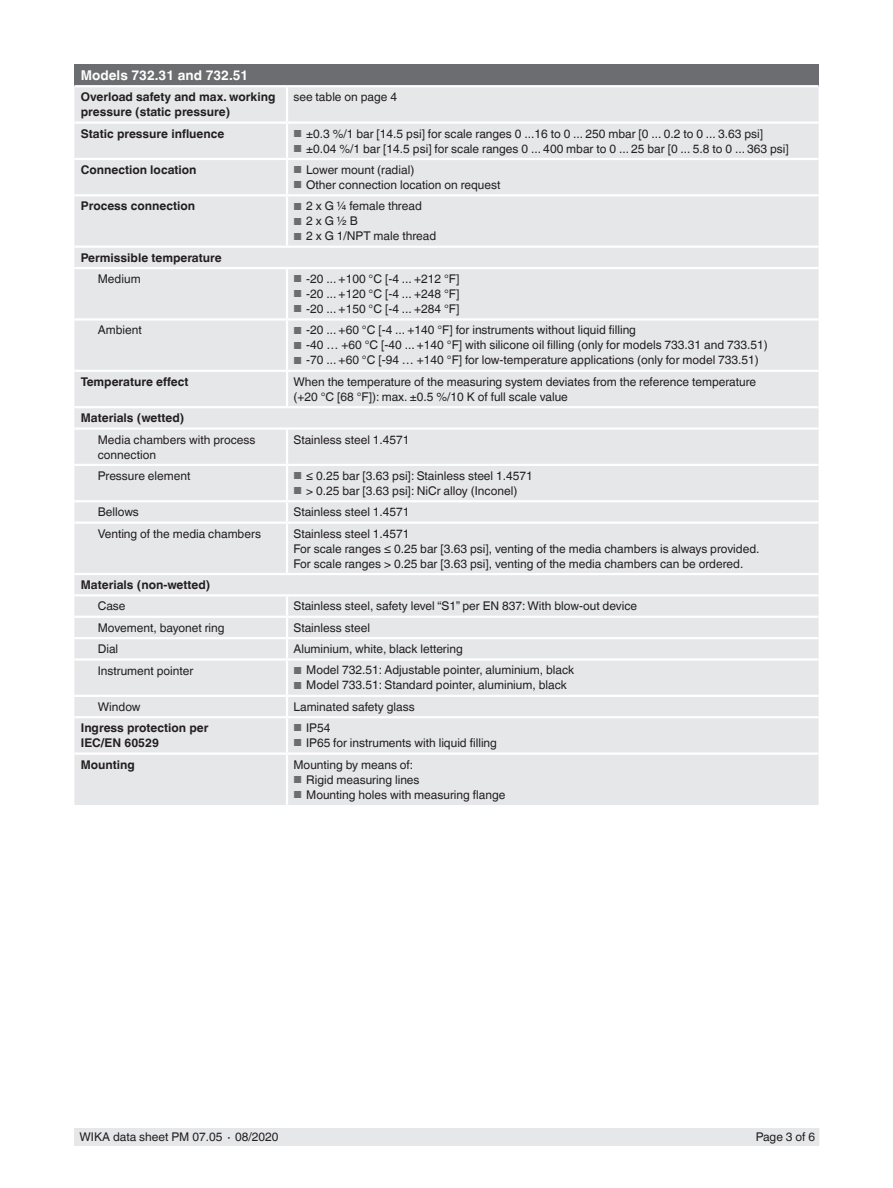
<style>
.page{position:relative;width:893px;height:1188px;background:#fff}
.page>*{position:absolute;margin:0;border:0;box-sizing:border-box;transform-origin:0 0}
.t1{font:700 13.5px "Helvetica World";color:#fff}
.t2{font:12px/15px "Helvetica World";color:#231f20}
.t3{font:700 12px/15px "Helvetica World";color:#231f20}
.s1{font-size:10.2px;color:#6c6d70}
</style>
<div class="page">
<div style="left:75px;top:1128px;width:744px;height:17px;background:#e6e7e9"></div>
<div style="left:74px;top:64px;width:745px;height:22px;background:#6c6d70"></div>
<div style="left:74px;top:87px;width:745px;height:718px;background:#e6e7e9"></div>
<hr style="left:74px;top:85px;width:213px;height:2px;background:#fff">
<hr style="left:287px;top:85px;width:532px;height:2px;background:#fff">
<hr style="left:286px;top:87px;width:2px;height:34px;background:#fff">
<hr style="left:287px;top:716px;width:532px;height:2px;background:#fff">
<hr style="left:286px;top:718px;width:2px;height:34px;background:#fff">
<hr style="left:286px;top:430px;width:2px;height:34px;background:#fff">
<hr style="left:74px;top:464px;width:213px;height:2px;background:#fff">
<hr style="left:287px;top:464px;width:532px;height:2px;background:#fff">
<hr style="left:286px;top:466px;width:2px;height:34px;background:#fff">
<hr style="left:286px;top:502px;width:2px;height:20px;background:#fff">
<hr style="left:286px;top:524px;width:2px;height:49px;background:#fff">
<hr style="left:74px;top:616px;width:213px;height:2px;background:#fff">
<hr style="left:287px;top:616px;width:532px;height:2px;background:#fff">
<hr style="left:74px;top:637px;width:213px;height:2px;background:#fff">
<hr style="left:287px;top:637px;width:532px;height:2px;background:#fff">
<svg style="left:286px;top:597px;width:2px;height:61px"></svg>
<hr style="left:74px;top:658px;width:213px;height:3px;background:#fff">
<hr style="left:287px;top:658px;width:532px;height:3px;background:#fff">
<hr style="left:286px;top:661px;width:2px;height:34px;background:#fff">
<hr style="left:74px;top:695px;width:213px;height:2px;background:#fff">
<hr style="left:287px;top:695px;width:532px;height:2px;background:#fff">
<svg style="left:286px;top:697px;width:2px;height:19px"></svg>
<hr style="left:74px;top:500px;width:213px;height:2px;background:#fff">
<hr style="left:287px;top:500px;width:532px;height:2px;background:#fff">
<hr style="left:74px;top:522px;width:213px;height:2px;background:#fff">
<hr style="left:287px;top:522px;width:532px;height:2px;background:#fff">
<hr style="left:74px;top:573px;width:213px;height:2px;background:#fff">
<hr style="left:287px;top:573px;width:532px;height:2px;background:#fff">
<hr style="left:74px;top:594px;width:213px;height:3px;background:#fff">
<hr style="left:287px;top:594px;width:532px;height:3px;background:#fff">
<hr style="left:74px;top:406px;width:213px;height:2px;background:#fff">
<hr style="left:287px;top:406px;width:532px;height:2px;background:#fff">
<hr style="left:74px;top:427px;width:213px;height:3px;background:#fff">
<hr style="left:287px;top:427px;width:532px;height:3px;background:#fff">
<hr style="left:74px;top:158px;width:213px;height:2px;background:#fff">
<hr style="left:287px;top:158px;width:532px;height:2px;background:#fff">
<hr style="left:74px;top:194px;width:213px;height:2px;background:#fff">
<hr style="left:287px;top:194px;width:532px;height:2px;background:#fff">
<hr style="left:74px;top:246px;width:213px;height:2px;background:#fff">
<hr style="left:287px;top:246px;width:532px;height:2px;background:#fff">
<hr style="left:74px;top:267px;width:213px;height:2px;background:#fff">
<hr style="left:287px;top:267px;width:532px;height:2px;background:#fff">
<hr style="left:74px;top:121px;width:213px;height:3px;background:#fff">
<hr style="left:287px;top:121px;width:532px;height:3px;background:#fff">
<hr style="left:286px;top:124px;width:2px;height:34px;background:#fff">
<hr style="left:286px;top:160px;width:2px;height:34px;background:#fff">
<hr style="left:286px;top:196px;width:2px;height:50px;background:#fff">
<hr style="left:286px;top:269px;width:2px;height:49px;background:#fff">
<hr style="left:74px;top:318px;width:213px;height:3px;background:#fff">
<hr style="left:287px;top:318px;width:532px;height:3px;background:#fff">
<hr style="left:286px;top:321px;width:2px;height:49px;background:#fff">
<hr style="left:74px;top:370px;width:213px;height:2px;background:#fff">
<hr style="left:287px;top:370px;width:532px;height:2px;background:#fff">
<hr style="left:286px;top:372px;width:2px;height:34px;background:#fff">
<hr style="left:74px;top:716px;width:213px;height:2px;background:#fff">
<hr style="left:74px;top:752px;width:213px;height:3px;background:#fff">
<hr style="left:287px;top:752px;width:532px;height:3px;background:#fff">
<hr style="left:286px;top:755px;width:2px;height:50px;background:#fff">
<p class="t1" style="left:81px;top:67px;width:169px">Models 732.31 and 732.51</p>
<p class="t3" style="left:81px;top:90px;width:196px">Overload safety and max. working pressure (static pressure)</p>
<p class="t2" style="left:293px;top:90px;width:105px">see table on page 4</p>
<p class="t3" style="left:81px;top:126px;width:145px">Static pressure influence</p>
<p class="t2" style="left:293px;top:126px;width:471px"><span class="s1">■</span> ±0.3 %/1 bar [14.5 psi] for scale ranges 0 ...16 to 0 ... 250 mbar [0 ... 0.2 to 0 ... 3.63 psi]</p>
<p class="t2" style="left:293px;top:141px;width:497px"><span class="s1">■</span> ±0.04 %/1 bar [14.5 psi] for scale ranges 0 ... 400 mbar to 0 ... 25 bar [0 ... 5.8 to 0 ... 363 psi]</p>
<p class="t3" style="left:81px;top:162px;width:117px">Connection location</p>
<p class="t2" style="left:293px;top:162px;width:122px"><span class="s1">■</span> Lower mount (radial)</p>
<p class="t2" style="left:293px;top:177px;width:209px"><span class="s1">■</span> Other connection location on request</p>
<p class="t3" style="left:81px;top:199px;width:116px">Process connection</p>
<p class="t2" style="left:293px;top:199px;width:130px"><span class="s1">■</span> 2 x G ¼ female thread</p>
<p class="t2" style="left:293px;top:214px;width:66px"><span class="s1">■</span> 2 x G ½ B</p>
<p class="t2" style="left:293px;top:229px;width:144px"><span class="s1">■</span> 2 x G 1/NPT male thread</p>
<p class="t3" style="left:81px;top:250px;width:142px">Permissible temperature</p>
<p class="t2" style="left:98px;top:271px;width:44px">Medium</p>
<p class="t2" style="left:293px;top:271px;width:168px"><span class="s1">■</span> -20 ... +100 °C [-4 ... +212 °F]</p>
<p class="t2" style="left:293px;top:286px;width:168px"><span class="s1">■</span> -20 ... +120 °C [-4 ... +248 °F]</p>
<p class="t2" style="left:293px;top:301px;width:168px"><span class="s1">■</span> -20 ... +150 °C [-4 ... +284 °F]</p>
<p class="t2" style="left:98px;top:323px;width:45px">Ambient</p>
<p class="t2" style="left:293px;top:323px;width:344px"><span class="s1">■</span> -20 ... +60 °C [-4 ... +140 °F] for instruments without liquid filling</p>
<p class="t2" style="left:293px;top:338px;width:476px"><span class="s1">■</span> -40 … +60 °C [-40 ... +140 °F] with silicone oil filling (only for models 733.31 and 733.51)</p>
<p class="t2" style="left:293px;top:353px;width:467px"><span class="s1">■</span> -70 ... +60 °C [-94 … +140 °F] for low-temperature applications (only for model 733.51)</p>
<p class="t3" style="left:81px;top:374px;width:109px">Temperature effect</p>
<p class="t2" style="left:293px;top:374px;width:464px">When the temperature of the measuring system deviates from the reference temperature (+20 °C [68 °F]): max. ±0.5 %/10 K of full scale value</p>
<p class="t3" style="left:81px;top:411px;width:105px">Materials (wetted)</p>
<p class="t2" style="left:98px;top:432px;width:159px">Media chambers with process connection</p>
<p class="t2" style="left:293px;top:432px;width:118px">Stainless steel 1.4571</p>
<p class="t2" style="left:98px;top:468px;width:94px">Pressure element</p>
<p class="t2" style="left:293px;top:468px;width:241px"><span class="s1">■</span> ≤ 0.25 bar [3.63 psi]: Stainless steel 1.4571</p>
<p class="t2" style="left:293px;top:483px;width:225px"><span class="s1">■</span> &gt; 0.25 bar [3.63 psi]: NiCr alloy (Inconel)</p>
<p class="t2" style="left:98px;top:505px;width:43px">Bellows</p>
<p class="t2" style="left:293px;top:505px;width:118px">Stainless steel 1.4571</p>
<p class="t2" style="left:98px;top:526px;width:165px">Venting of the media chambers</p>
<p class="t2" style="left:293px;top:526px;width:468px">Stainless steel 1.4571<br>For scale ranges ≤ 0.25 bar [3.63 psi], venting of the media chambers is always provided.<br>For scale ranges &gt; 0.25 bar [3.63 psi], venting of the media chambers can be ordered.</p>
<p class="t3" style="left:81px;top:577px;width:131px">Materials (non-wetted)</p>
<p class="t2" style="left:98px;top:599px;width:29px">Case</p>
<p class="t2" style="left:293px;top:599px;width:345px">Stainless steel, safety level “S1” per EN 837: With blow-out device</p>
<p class="t2" style="left:98px;top:620px;width:128px">Movement, bayonet ring</p>
<p class="t2" style="left:293px;top:620px;width:78px">Stainless steel</p>
<p class="t2" style="left:98px;top:642px;width:22px">Dial</p>
<p class="t2" style="left:293px;top:642px;width:171px">Aluminium, white, black lettering</p>
<p class="t2" style="left:98px;top:663px;width:97px">Instrument pointer</p>
<p class="t2" style="left:293px;top:663px;width:282px"><span class="s1">■</span> Model 732.51: Adjustable pointer, aluminium, black</p>
<p class="t2" style="left:293px;top:678px;width:275px"><span class="s1">■</span> Model 733.51: Standard pointer, aluminium, black</p>
<p class="t2" style="left:98px;top:699px;width:44px">Window</p>
<p class="t2" style="left:293px;top:699px;width:123px">Laminated safety glass</p>
<p class="t3" style="left:81px;top:721px;width:129px">Ingress protection per<br>IEC/EN 60529</p>
<p class="t2" style="left:293px;top:721px;width:38px"><span class="s1">■</span> IP54</p>
<p class="t2" style="left:293px;top:736px;width:205px"><span class="s1">■</span> IP65 for instruments with liquid filling</p>
<p class="t3" style="left:81px;top:757px;width:56px">Mounting</p>
<p class="t2" style="left:293px;top:757px;width:121px">Mounting by means of:</p>
<p class="t2" style="left:293px;top:772px;width:128px"><span class="s1">■</span> Rigid measuring lines</p>
<p class="t2" style="left:293px;top:787px;width:213px"><span class="s1">■</span> Mounting holes with measuring flange</p>
<p class="t2" style="left:80px;top:1130px;width:201px">WIKA data sheet PM 07.05 ∙ 08/2020</p>
<p class="t2" style="left:756px;top:1130px;width:61px">Page 3 of 6</p>
</div>
